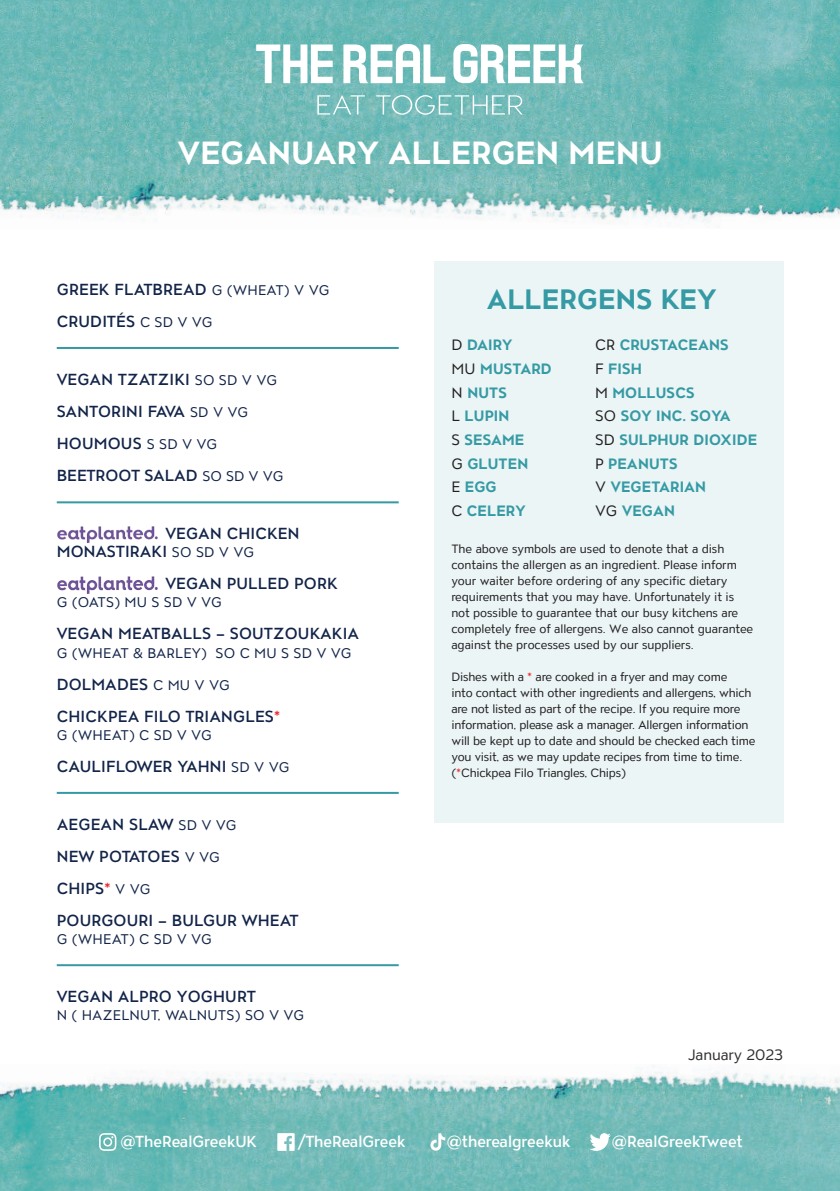
<style>
.page{position:relative;width:840px;height:1191px;background:#fff}
.page>*{position:absolute;margin:0;border:0;box-sizing:border-box;transform-origin:0 0}
.t1{font:700 32px "ATC Overlook";letter-spacing:.01em;color:#fff}
.t2{font:700 28px "ATC Overlook";letter-spacing:.01em;color:#369aa4}
.t3{font:500 16px/32.2px "ATC Overlook";letter-spacing:.01em;color:#122449}
.t4{font:500 16px "ATC Overlook";color:#fff}
.t5{font:700 15px/23.6px "ATC Overlook";letter-spacing:.01em;color:#369aa4}
.t6{font:15px "ATC Overlook";letter-spacing:-.01em;color:#312f30}
.t7{font:14px "ATC Overlook";letter-spacing:.01em;color:#122449}
.t8{font:12px/16px "ATC Overlook";letter-spacing:-.02em;color:#231f20}
.s1{font-weight:400;font-size:14px}
.s2{font-weight:700;color:#ee1d23}
.s3{font-weight:400;color:#231f20}
.s4{color:#ee1d23}
</style>
<div class="page">
<img style="left:0;top:1065px;width:839px;height:126px">
<svg style="left:589px;top:1133px;width:21px;height:17px"></svg>
<svg style="left:277px;top:1133px;width:17px;height:17px"></svg>
<svg style="left:99px;top:1133px;width:17px;height:17px"></svg>
<svg style="left:430px;top:1133px;width:15px;height:17px"></svg>
<img style="left:0;top:0;width:839px;height:223px">
<svg style="left:256px;top:44px;width:327px;height:39px"></svg>
<svg style="left:317px;top:95px;width:205px;height:20px;background:#8bc7c4"></svg>
<img style="left:57px;top:526px;width:101px;height:17px">
<img style="left:57px;top:576px;width:101px;height:18px">
<div style="left:434px;top:261px;width:348px;height:561px;background:#ebf5f6"></div>
<hr style="left:57px;top:347px;width:341px;height:2px;background:#369aa4">
<hr style="left:57px;top:501px;width:341px;height:2px;background:#369aa4">
<hr style="left:57px;top:964px;width:341px;height:2px;background:#369aa4">
<hr style="left:57px;top:792px;width:341px;height:2px;background:#369aa4">
<h1 class="t1" style="left:177px;top:135px;width:486px">VEGANUARY ALLERGEN MENU</h1>
<h3 class="t3" style="left:57px;top:274px;width:274px">GREEK FLATBREAD <span class="s1">G (WHEAT) V VG<br></span>CRUDITÉS <span class="s1">C SD V VG</span></h3>
<h3 class="t3" style="left:57px;top:364px;width:228px">VEGAN TZATZIKI <span class="s1">SO SD V VG<br></span>SANTORINI FAVA <span class="s1">SD V VG<br></span>HOUMOUS <span class="s1">S SD V VG<br></span>BEETROOT SALAD <span class="s1">SO SD V VG</span></h3>
<h3 class="t3" style="left:57px;top:525px;width:244px;line-height:18px;text-indent:109px">VEGAN CHICKEN<br>MONASTIRAKI <span class="s1">SO SD V VG</span></h3>
<h3 class="t3" style="left:165px;top:568px;width:174px">VEGAN PULLED PORK</h3>
<p class="t7" style="left:57px;top:594px;width:166px">G (OATS) MU S SD V VG</p>
<h3 class="t3" style="left:57px;top:618px;width:304px">VEGAN MEATBALLS – SOUTZOUKAKIA</h3>
<p class="t7" style="left:57px;top:644px;width:296px">G (WHEAT &amp; BARLEY) SO C MU S SD V VG</p>
<h3 class="t3" style="left:57px;top:669px;width:225px">DOLMADES <span class="s1">C MU V VG<br></span>CHICKPEA FILO TRIANGLES<span class="s2">*</span></h3>
<p class="t7" style="left:57px;top:727px;width:156px">G (WHEAT) C SD V VG</p>
<h3 class="t3" style="left:57px;top:751px;width:234px">CAULIFLOWER YAHNI <span class="s1">SD V VG</span></h3>
<h3 class="t3" style="left:57px;top:809px;width:243px">AEGEAN SLAW <span class="s1">SD V VG<br></span>NEW POTATOES <span class="s1">V VG<br></span>CHIPS<span class="s2">*</span> <span class="s1">V VG<br></span>POURGOURI – BULGUR WHEAT</h3>
<p class="t7" style="left:57px;top:931px;width:156px">G (WHEAT) C SD V VG</p>
<h3 class="t3" style="left:57px;top:981px;width:200px">VEGAN ALPRO YOGHURT</h3>
<p class="t7" style="left:57px;top:1007px;width:249px">N ( HAZELNUT, WALNUTS) SO V VG</p>
<h2 class="t2" style="left:486px;top:283px;width:231px">ALLERGENS KEY</h2>
<p class="t5" style="left:451px;top:334px;width:102px"><span class="s3">D</span> DAIRY<br><span class="s3">MU</span> MUSTARD<br><span class="s3">N</span> NUTS<br><span class="s3">L</span> LUPIN<br><span class="s3">S</span> SESAME<br><span class="s3">G</span> GLUTEN<br><span class="s3">E</span> EGG<br><span class="s3">C</span> CELERY</p>
<p class="t5" style="left:594px;top:334px;width:163px"><span class="s3">CR</span> CRUSTACEANS<br><span class="s3">F</span> FISH<br><span class="s3">M</span> MOLLUSCS<br><span class="s3">SO</span> SOY INC. SOYA<br><span class="s3">SD</span> SULPHUR DIOXIDE<br><span class="s3">P</span> PEANUTS<br><span class="s3">V</span> VEGETARIAN<br><span class="s3">VG</span> VEGAN</p>
<p class="t8" style="left:451px;top:541px;width:303px">The above symbols are used to denote that a dish contains the allergen as an ingredient. Please inform your waiter before ordering of any specific dietary requirements that you may have. Unfortunately it is not possible to guarantee that our busy kitchens are completely free of allergens. We also cannot guarantee against the processes used by our suppliers.</p>
<p class="t8" style="left:451px;top:669px;width:305px">Dishes with a <span class="s4">*</span> are cooked in a fryer and may come<br>into contact with other ingredients and allergens, which are not listed as part of the recipe. If you require more information, please ask a manager. Allergen information will be kept up to date and should be checked each time you visit, as we may update recipes from time to time. (<span class="s4">*</span>Chickpea Filo Triangles, Chips)</p>
<p class="t6" style="left:687px;top:1045px;width:97px">January 2023</p>
<h3 class="t4" style="left:120px;top:1132px;width:138px">@TheRealGreekUK</h3>
<h3 class="t4" style="left:298px;top:1132px;width:109px">/TheRealGreek</h3>
<h3 class="t4" style="left:446px;top:1132px;width:125px">@therealgreekuk</h3>
<h3 class="t4" style="left:611px;top:1132px;width:132px">@RealGreekTweet</h3>
</div>
